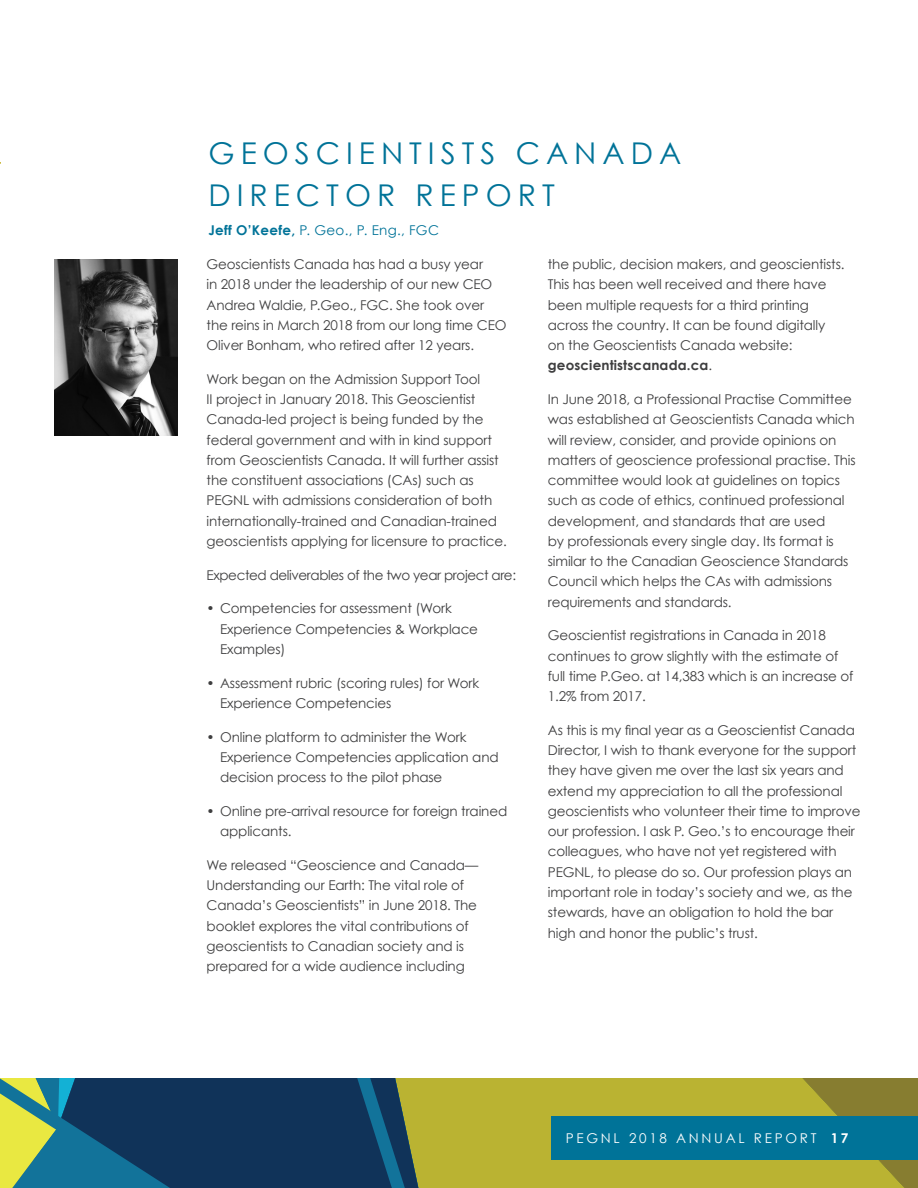
<style>
.page{position:relative;width:918px;height:1188px;background:#fff}
.page>*{position:absolute;margin:0;border:0;box-sizing:border-box;transform-origin:0 0}
.t1{font:30px/42px "Century Gothic";letter-spacing:.2em;color:#007398}
.t2{font:13.5px/20.2px "Century Gothic";letter-spacing:-.01em;color:#3e3e3f}
.t3{font:13.5px "Century Gothic";letter-spacing:-.03em;color:#3e3e3f}
.t4{font:13.5px "Century Gothic";letter-spacing:.02em;color:#007398}
.t5{font:13.5px "Century Gothic";letter-spacing:.2em;color:#fff}
.s1{font-weight:700}
</style>
<div class="page">
<svg style="left:0;top:1078px;width:338px;height:110px;background:#255163"></svg>
<svg style="left:338px;top:1078px;width:580px;height:110px;background:#989b3a"></svg>
<div style="left:551px;top:1116px;width:367px;height:43px;background:#007398"></div>
<img style="left:54px;top:259px;width:124px;height:176px">
<p class="t1" style="left:209px;top:132px;width:474px">GEOSCIENTISTS CANADA<br>DIRECTOR REPORT</p>
<p class="t4" style="left:209px;top:222px;width:232px"><span class="s1">Jeff O’Keefe,</span> P. Geo., P. Eng., FGC</p>
<p class="t2" style="left:207px;top:254px;width:301px">Geoscientists Canada has had a busy year<br>in 2018 under the leadership of our new CEO Andrea Waldie, P.Geo., FGC. She took over the reins in March 2018 from our long time CEO Oliver Bonham, who retired after 12 years.</p>
<p class="t2" style="left:207px;top:369px;width:302px">Work began on the Admission Support Tool<br>II project in January 2018. This Geoscientist Canada-led project is being funded by the federal government and with in kind support from Geoscientists Canada. It will further assist the constituent associations (CAs) such as PEGNL with admissions consideration of both internationally-trained and Canadian-trained geoscientists applying for licensure to practice.</p>
<p class="t3" style="left:207px;top:567px;width:311px">Expected deliverables of the two year project are:</p>
<p class="t2" style="left:220px;top:598px;width:259px;text-indent:-14px">• Competencies for assessment (Work<br>Experience Competencies &amp; Workplace<br>Examples)</p>
<p class="t2" style="left:220px;top:672px;width:261px;text-indent:-14px">• Assessment rubric (scoring rules) for Work<br>Experience Competencies</p>
<p class="t2" style="left:220px;top:726px;width:280px;text-indent:-14px">• Online platform to administer the Work<br>Experience Competencies application and decision process to the pilot phase</p>
<p class="t2" style="left:220px;top:801px;width:289px;text-indent:-14px">• Online pre-arrival resource for foreign trained applicants.</p>
<p class="t2" style="left:207px;top:855px;width:273px">We released “Geoscience and Canada— Understanding our Earth: The vital role of Canada’s Geoscientists” in June 2018. The booklet explores the vital contributions of geoscientists to Canadian society and is prepared for a wide audience including</p>
<p class="t2" style="left:548px;top:254px;width:298px">the public, decision makers, and geoscientists.<br>This has been well received and there have been multiple requests for a third printing across the country. It can be found digitally on the Geoscientists Canada website: <span class="s1">geoscientistscanada.ca</span>.</p>
<p class="t2" style="left:548px;top:389px;width:309px">In June 2018, a Professional Practise Committee was established at Geoscientists Canada which will review, consider, and provide opinions on matters of geoscience professional practise. This committee would look at guidelines on topics such as code of ethics, continued professional development, and standards that are used<br>by professionals every single day. Its format is similar to the Canadian Geoscience Standards Council which helps the CAs with admissions requirements and standards.</p>
<p class="t2" style="left:548px;top:625px;width:307px">Geoscientist registrations in Canada in 2018 continues to grow slightly with the estimate of full time P.Geo. at 14,383 which is an increase of 1.2% from 2017.</p>
<p class="t2" style="left:548px;top:720px;width:314px">As this is my final year as a Geoscientist Canada Director, I wish to thank everyone for the support they have given me over the last six years and extend my appreciation to all the professional geoscientists who volunteer their time to improve our profession. I ask P. Geo.’s to encourage their colleagues, who have not yet registered with PEGNL, to please do so. Our profession plays an important role in today’s society and we, as the stewards, have an obligation to hold the bar high and honor the public’s trust.</p>
<p class="t5" style="left:566px;top:1130px;width:284px">PEGNL 2018 ANNUAL REPORT <span class="s1">17</span></p>
</div>
